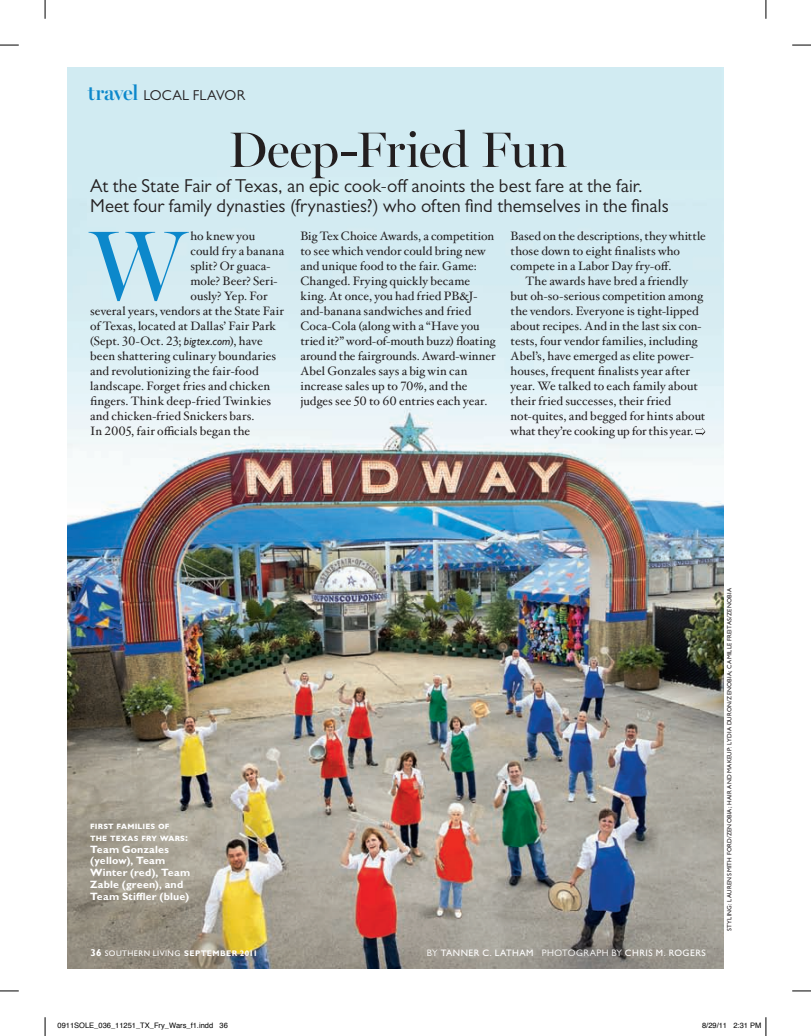
<style>
.page{position:relative;width:811px;height:1036px;background:#fff}
.page>*{position:absolute;margin:0;border:0;box-sizing:border-box;transform-origin:0 0}
.t1{font:100px "Miller Banner";color:#0c88cb}
.t2{font:50px "Miller Banner";letter-spacing:-.005em;color:#231f20}
.t3{font:18.75px/20px "Gill Sans MT Std";letter-spacing:.005em;color:#231f20}
.t4{font:14.38px "Gill Sans MT Std";letter-spacing:.02em;color:#231f20}
.t5{font:12.25px/15px "Hoefler Txt";letter-spacing:.005em;color:#231f20}
.t6{font:700 10.62px/11.9px "Gill Sans MT Std";letter-spacing:.015em;color:#fff}
.t7{font:500 9.38px "Gill Sans MT Std";letter-spacing:.05em;color:#fff}
.t8{font:500 8.12px "Gill Sans MT Std";letter-spacing:.055em;color:#fff}
.t9{font:7.5px "Helvetica";color:#000}
.t10{font:500 6.25px "Gill Sans MT Std";letter-spacing:.03em;color:#231f20}
.s1{font-family:"Miller Banner";font-weight:600;font-size:21px;color:#0c88cb}
.s2{font-family:"Gill Sans MT Std";font-weight:500;font-style:italic;font-size:11.25px}
.s3{font-weight:700;font-size:10px}
.s4{font-weight:700}
.s5{font-weight:400}
</style>
<div class="page">
<img style="left:68px;top:68px;width:655px;height:900px">
<svg style="left:695px;top:427px;width:9px;height:8px"></svg>
<svg style="left:0;top:44px;width:19px;height:2px"></svg>
<svg style="left:792px;top:44px;width:18px;height:2px"></svg>
<svg style="left:0;top:990px;width:19px;height:1px"></svg>
<svg style="left:792px;top:990px;width:18px;height:1px"></svg>
<svg style="left:44px;top:0;width:2px;height:19px"></svg>
<svg style="left:44px;top:1017px;width:2px;height:18px"></svg>
<svg style="left:765px;top:0;width:1px;height:19px"></svg>
<svg style="left:765px;top:1017px;width:1px;height:18px"></svg>
<p class="t4" style="left:88px;top:86px;width:155px"><span class="s1">travel</span> loca l flavor</p>
<h2 class="t2" style="left:228px;top:120px;width:341px">Deep-Fried Fun</h2>
<h3 class="t3" style="left:90px;top:175px;width:579px">at the State fair of Texas, an epic cook-off anoints the best fare at the fair.<br>Meet four family dynasties (frynasties?) who often find themselves in the finals</h3>
<h1 class="t1" style="left:90px;top:206px;width:98px">W</h1>
<p class="t5" style="left:190px;top:228px;width:66px">ho knew you</p>
<p class="t5" style="left:190px;top:243px;width:95px">could fry a banana</p>
<p class="t5" style="left:190px;top:258px;width:81px">split? Or guaca-</p>
<p class="t5" style="left:190px;top:273px;width:88px">mole? Beer? Seri-</p>
<p class="t5" style="left:190px;top:288px;width:78px">ously? Yep. For</p>
<p class="t5" style="left:90px;top:303px;width:195px">several years, vendors at the State Fair</p>
<p class="t5" style="left:90px;top:318px;width:187px">of Texas, located at Dallas’ Fair Park</p>
<p class="t5" style="left:90px;top:333px;width:174px">(Sept. 30-Oct. 23; <span class="s2">bigtex.com</span>), have</p>
<p class="t5" style="left:90px;top:348px;width:187px">been shattering culinary boundaries</p>
<p class="t5" style="left:90px;top:363px;width:170px">and revolutionizing the fair-food</p>
<p class="t5" style="left:90px;top:378px;width:181px">landscape. Forget fries and chicken</p>
<p class="t5" style="left:90px;top:393px;width:182px">fingers. Think deep-fried Twinkies</p>
<p class="t5" style="left:90px;top:408px;width:166px">and chicken-fried Snickers bars.</p>
<p class="t5" style="left:90px;top:423px;width:161px">In 2005, fair officials began the</p>
<p class="t5" style="left:300px;top:228px;width:196px">Big Tex Choice Awards, a competition to see which vendor could bring new and unique food to the fair. Game:<br>Changed. Frying quickly became king. At once, you had fried PB&amp;J&shy;and-banana sandwiches and fried Coca-Cola (along with a “Have you tried it?” word-of-mouth buzz) floating around the fairgrounds. Award-winner Abel Gonzales says a big win can increase sales up to 70%, and the judges see 50 to 60 entries each year.</p>
<p class="t5" style="left:510px;top:228px;width:196px">Based on the descriptions, they whittle those down to eight finalists who compete in a Labor Day fry-off.</p>
<p class="t5" style="left:510px;top:273px;width:196px;text-indent:15px">The awards have bred a friendly but oh-so-serious competition among the vendors. Everyone is tight-lipped about recipes. And in the last six con&shy;tests, four vendor families, including Abel’s, have emerged as elite power&shy;houses, frequent finalists year after year. We talked to each family about their fried successes, their fried not-quites, and begged for hints about what they’re cooking up for this year.</p>
<p class="t6" style="left:90px;top:818px;width:101px">first families of<br>the texas fry wars: team Gonzales (yellow), team<br>Winter (red), team<br>Zable (green), and team stiffler (blue)</p>
<p class="t8" style="left:90px;top:947px;width:169px"><span class="s3">36</span> SOUTHERN LIVING <span class="s4">september 2011</span></p>
<p class="t7" style="left:426px;top:946px;width:280px"><span class="s5">by</span> TANNER C. LATHAM <span class="s5">phoTograph by</span> CHRIS M. ROGERS</p>
<p class="t10" style="left:725px;top:930px;width:344px;rotate:-90deg">STYLING: LAUREN SMITH FORD/ZENOBIA; HAIR AND MAKEUP: LYDIA DURON/ZENOBIA; CAMILLE FREITAS/ZENOBIA</p>
<p class="t9" style="left:58px;top:1019px;width:172px">0911SOLE_036_11251_TX_Fry_Wars_f1.indd 36</p>
<p class="t9" style="left:701px;top:1019px;width:61px">8/29/11 2:31 PM</p>
</div>
